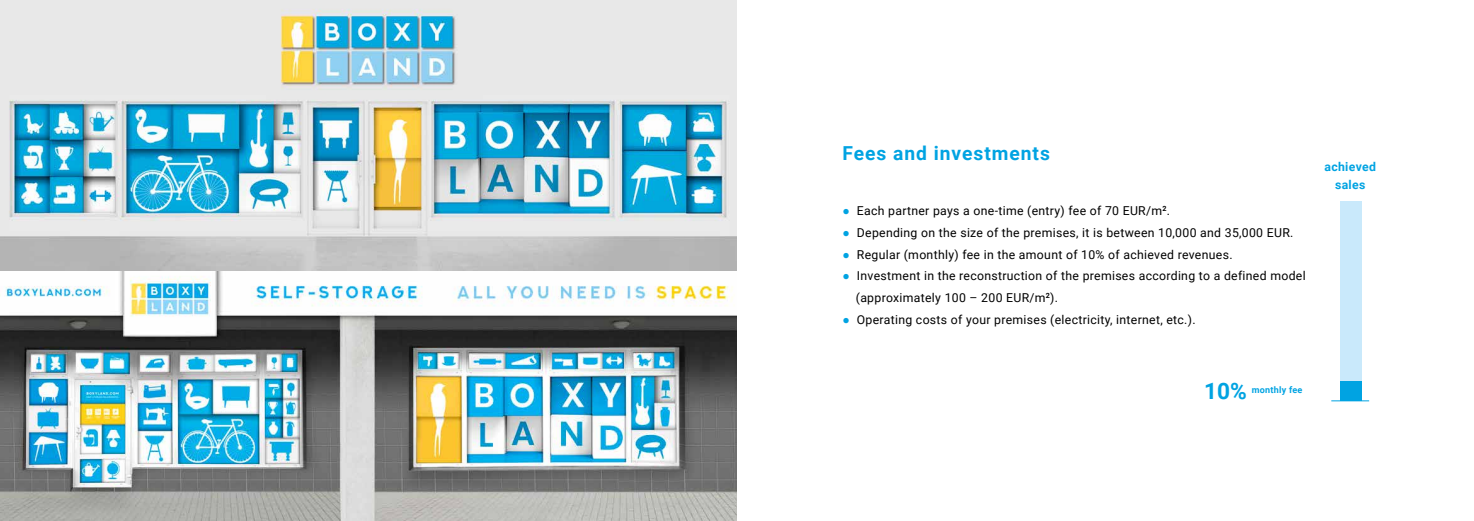
<style>
.page{position:relative;width:1474px;height:521px;background:#fff}
.page>*{position:absolute;margin:0;border:0;box-sizing:border-box;transform-origin:0 0}
.t1{font:700 22.66px "Roboto";color:#00a3e2}
.t2{font:700 19.25px "Roboto";letter-spacing:.05em;color:#00a3e2}
.t3{font:12.25px/21.9px "Roboto";letter-spacing:.025em;color:#000}
.t4{font:700 12.25px/18.4px "Roboto";letter-spacing:.025em;color:#00a3e2;text-align:center}
.t5{font:700 9.01px "Roboto";letter-spacing:.025em;color:#00a3e2}
.s1{font-family:"Helvetica";color:#00a3e2}
</style>
<div class="page">
<img style="left:0;top:271px;width:737px;height:250px">
<img style="left:0;top:0;width:737px;height:271px">
<div style="left:1339px;top:202px;width:22px;height:199px;background:#c9e9fb"></div>
<div style="left:1339px;top:381px;width:22px;height:20px;background:#00a3e2"></div>
<hr style="left:1331px;top:400px;width:38px;height:1px;background:#00a3e2">
<h2 class="t2" style="left:842px;top:139px;width:209px">Fees and investments</h2>
<p class="t3" style="left:842px;top:199px;width:329px"><span class="s1">●</span> Each partner pays a one-time (entry) fee of 70 EUR/m<sup>2</sup>.</p>
<p class="t3" style="left:842px;top:221px;width:452px"><span class="s1">●</span> Depending on the size of the premises, it is between 10,000 and 35,000 EUR.</p>
<p class="t3" style="left:842px;top:243px;width:391px"><span class="s1">●</span> Regular (monthly) fee in the amount of 10% of achieved revenues.</p>
<p class="t3" style="left:855px;top:265px;width:451px;text-indent:-13px"><span class="s1">●</span> Investment in the reconstruction of the premises according to a defined model (approximately 100 – 200 EUR/m<sup>2</sup>).</p>
<p class="t3" style="left:842px;top:308px;width:354px"><span class="s1">●</span> Operating costs of your premises (electricity, internet, etc.).</p>
<p class="t4" style="left:1324px;top:157px;width:53px">achieved sales</p>
<h1 class="t1" style="left:1204px;top:375px;width:44px">10%</h1>
<p class="t5" style="left:1251px;top:383px;width:52px">monthly fee</p>
</div>
